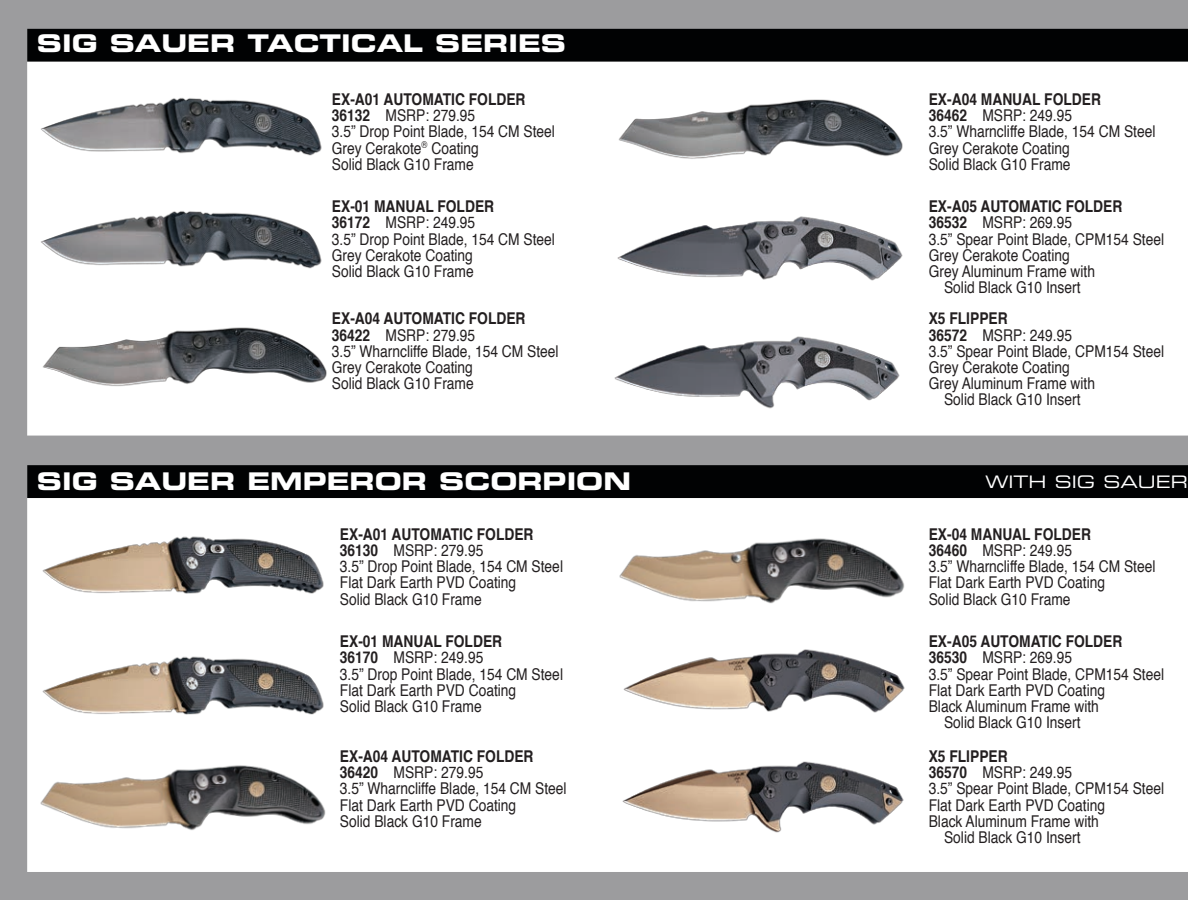
<style>
.page{position:relative;width:1188px;height:900px;background:#9c9c9e}
.page>*{position:absolute;margin:0;border:0;box-sizing:border-box;transform-origin:0 0}
.t1{font:24.4px "Eurostile Bold Extended Two";color:#fff}
.t2{font:17.2px "Eurostile Extended Two";color:#fff}
.t3{font:16.2px/16.2px "Helvetica";color:#231f20;scale:.85 1}
.t4{font:700 16.2px "Helvetica";color:#231f20;scale:.85 1}
.s1{font-weight:700}
</style>
<div class="page">
<div style="left:27px;top:62px;width:1161px;height:374px;background:#fff"></div>
<div style="left:27px;top:29px;width:1161px;height:33px;background:#010203"></div>
<div style="left:27px;top:498px;width:1161px;height:374px;background:#fff"></div>
<div style="left:27px;top:465px;width:1161px;height:33px;background:#010203"></div>
<img style="left:36px;top:94px;width:294px;height:67px">
<img style="left:36px;top:207px;width:294px;height:67px">
<img style="left:604px;top:331px;width:301px;height:83px">
<img style="left:607px;top:206px;width:302px;height:83px">
<img style="left:36px;top:530px;width:293px;height:69px">
<img style="left:36px;top:651px;width:293px;height:68px">
<img style="left:36px;top:757px;width:294px;height:82px">
<img style="left:614px;top:530px;width:295px;height:82px">
<img style="left:613px;top:756px;width:296px;height:81px">
<img style="left:615px;top:640px;width:296px;height:81px">
<img style="left:614px;top:95px;width:295px;height:69px">
<img style="left:37px;top:322px;width:295px;height:69px">
<p class="t1" style="left:37px;top:26px;width:531px">SIG SAUER TACTICAL SERIES</p>
<p class="t3" style="left:332px;top:92px;width:264px"><span class="s1">EX-A01 AUTOMATIC FOLDER<br>36132</span> MSRP: 279.95<br>3.5” Drop Point Blade, 154 CM Steel<br>Grey Cerakote<sup>®</sup> Coating<br>Solid Black G10 Frame</p>
<p class="t3" style="left:332px;top:199px;width:264px"><span class="s1">EX-01 MANUAL FOLDER<br>36172</span> MSRP: 249.95<br>3.5” Drop Point Blade, 154 CM Steel<br>Grey Cerakote Coating<br>Solid Black G10 Frame</p>
<p class="t3" style="left:332px;top:311px;width:268px"><span class="s1">EX-A04 AUTOMATIC FOLDER<br>36422</span> MSRP: 279.95<br>3.5” Wharncliffe Blade, 154 CM Steel<br>Grey Cerakote Coating<br>Solid Black G10 Frame</p>
<p class="t3" style="left:929px;top:92px;width:268px"><span class="s1">EX-A04 MANUAL FOLDER<br>36462</span> MSRP: 249.95<br>3.5” Wharncliffe Blade, 154 CM Steel<br>Grey Cerakote Coating<br>Solid Black G10 Frame</p>
<p class="t4" style="left:929px;top:193px;width:229px">EX-A05 AUTOMATIC FOLDER</p>
<p class="t3" style="left:929px;top:215px;width:170px"><span class="s1">36532</span> MSRP: 269.95</p>
<p class="t3" style="left:929px;top:231px;width:278px">3.5” Spear Point Blade, CPM154 Steel</p>
<p class="t3" style="left:929px;top:247px;width:167px">Grey Cerakote Coating</p>
<p class="t3" style="left:929px;top:264px;width:197px">Grey Aluminum Frame with</p>
<p class="t3" style="left:944px;top:280px;width:162px">Solid Black G10 Insert</p>
<p class="t4" style="left:929px;top:306px;width:94px">X5 FLIPPER</p>
<p class="t3" style="left:929px;top:327px;width:170px"><span class="s1">36572</span> MSRP: 249.95</p>
<p class="t3" style="left:929px;top:343px;width:278px">3.5” Spear Point Blade, CPM154 Steel</p>
<p class="t3" style="left:929px;top:360px;width:167px">Grey Cerakote Coating</p>
<p class="t3" style="left:929px;top:376px;width:197px">Grey Aluminum Frame with</p>
<p class="t3" style="left:944px;top:392px;width:162px">Solid Black G10 Insert</p>
<p class="t1" style="left:37px;top:464px;width:596px">SIG SAUER EMPEROR SCORPION</p>
<p class="t2" style="left:985px;top:470px;width:204px">WITH SIG SAUER</p>
<p class="t3" style="left:340px;top:526px;width:264px"><span class="s1">EX-A01 AUTOMATIC FOLDER<br>36130</span> MSRP: 279.95<br>3.5” Drop Point Blade, 154 CM Steel<br>Flat Dark Earth PVD Coating<br>Solid Black G10 Frame</p>
<p class="t3" style="left:340px;top:634px;width:264px"><span class="s1">EX-01 MANUAL FOLDER<br>36170</span> MSRP: 249.95<br>3.5” Drop Point Blade, 154 CM Steel<br>Flat Dark Earth PVD Coating<br>Solid Black G10 Frame</p>
<p class="t3" style="left:340px;top:749px;width:268px"><span class="s1">EX-A04 AUTOMATIC FOLDER<br>36420</span> MSRP: 279.95<br>3.5” Wharncliffe Blade, 154 CM Steel<br>Flat Dark Earth PVD Coating<br>Solid Black G10 Frame</p>
<p class="t3" style="left:929px;top:526px;width:268px"><span class="s1">EX-04 MANUAL FOLDER<br>36460</span> MSRP: 249.95<br>3.5” Wharncliffe Blade, 154 CM Steel<br>Flat Dark Earth PVD Coating<br>Solid Black G10 Frame</p>
<p class="t4" style="left:929px;top:628px;width:229px">EX-A05 AUTOMATIC FOLDER</p>
<p class="t3" style="left:929px;top:650px;width:170px"><span class="s1">36530</span> MSRP: 269.95</p>
<p class="t3" style="left:929px;top:666px;width:278px">3.5” Spear Point Blade, CPM154 Steel</p>
<p class="t3" style="left:929px;top:682px;width:209px">Flat Dark Earth PVD Coating</p>
<p class="t3" style="left:929px;top:699px;width:202px">Black Aluminum Frame with</p>
<p class="t3" style="left:944px;top:715px;width:162px">Solid Black G10 Insert</p>
<p class="t4" style="left:929px;top:743px;width:94px">X5 FLIPPER</p>
<p class="t3" style="left:929px;top:765px;width:170px"><span class="s1">36570</span> MSRP: 249.95</p>
<p class="t3" style="left:929px;top:781px;width:278px">3.5” Spear Point Blade, CPM154 Steel</p>
<p class="t3" style="left:929px;top:797px;width:209px">Flat Dark Earth PVD Coating</p>
<p class="t3" style="left:929px;top:814px;width:202px">Black Aluminum Frame with</p>
<p class="t3" style="left:944px;top:830px;width:162px">Solid Black G10 Insert</p>
</div>
